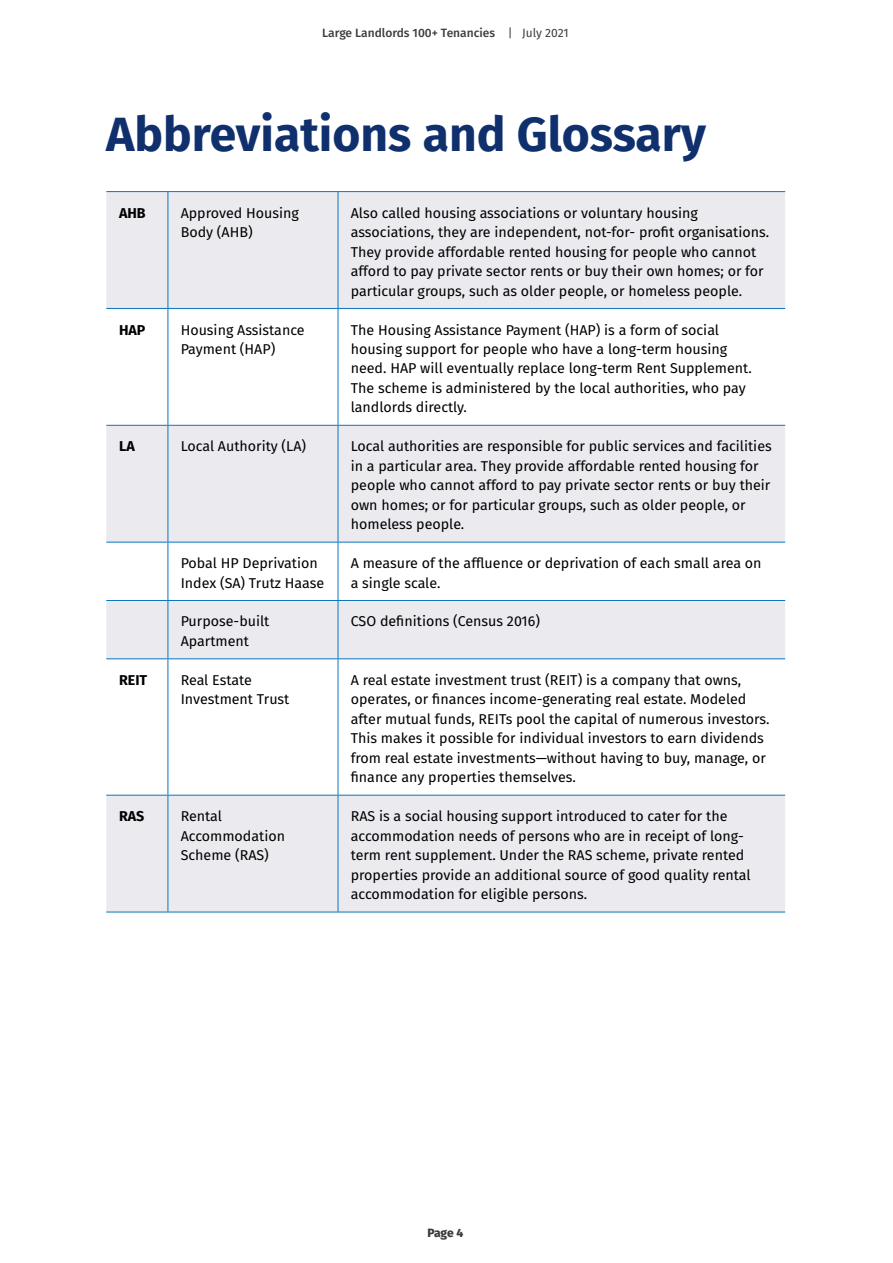
<style>
.page{position:relative;width:893px;height:1263px;background:#fff}
.page>*{position:absolute;margin:0;border:0;box-sizing:border-box;transform-origin:0 0}
.t1{font:700 48px "Fira Sans";color:#0f306d}
.t2{font:14.25px/19.5px "Fira Sans";color:#000}
.t3{font:700 14.25px "Fira Sans";color:#000}
.t4{font:500 12px "Fira Sans";color:#3c3c3b}
.t5{font:800 12px "Fira Sans";color:#3c3c3b}
.s1{font-weight:400}
</style>
<div class="page">
<svg style="left:106px;top:192px;width:679px;height:720px;fill:#eaeaef"></svg>
<hr style="left:106px;top:191px;width:62px;height:1px;background:#0c76bc">
<hr style="left:168px;top:192px;width:1px;height:116px;background:#0c76bc">
<hr style="left:168px;top:191px;width:170px;height:1px;background:#0c76bc">
<hr style="left:338px;top:191px;width:447px;height:1px;background:#0c76bc">
<hr style="left:338px;top:192px;width:1px;height:116px;background:#0c76bc">
<hr style="left:106px;top:308px;width:62px;height:1px;background:#0c76bc">
<hr style="left:168px;top:309px;width:1px;height:116px;background:#0c76bc">
<hr style="left:168px;top:308px;width:170px;height:1px;background:#0c76bc">
<hr style="left:338px;top:308px;width:447px;height:1px;background:#0c76bc">
<hr style="left:338px;top:309px;width:1px;height:116px;background:#0c76bc">
<hr style="left:106px;top:425px;width:62px;height:1px;background:#0c76bc">
<hr style="left:168px;top:426px;width:1px;height:116px;background:#0c76bc">
<hr style="left:168px;top:425px;width:170px;height:1px;background:#0c76bc">
<hr style="left:338px;top:425px;width:447px;height:1px;background:#0c76bc">
<hr style="left:338px;top:426px;width:1px;height:116px;background:#0c76bc">
<hr style="left:106px;top:542px;width:62px;height:1px;background:#0c76bc">
<hr style="left:168px;top:542px;width:1px;height:58px;background:#0c76bc">
<hr style="left:168px;top:542px;width:170px;height:1px;background:#0c76bc">
<hr style="left:338px;top:542px;width:447px;height:1px;background:#0c76bc">
<hr style="left:338px;top:542px;width:1px;height:58px;background:#0c76bc">
<hr style="left:106px;top:600px;width:62px;height:1px;background:#0c76bc">
<hr style="left:168px;top:601px;width:1px;height:57px;background:#0c76bc">
<hr style="left:168px;top:600px;width:170px;height:1px;background:#0c76bc">
<hr style="left:338px;top:600px;width:447px;height:1px;background:#0c76bc">
<hr style="left:338px;top:601px;width:1px;height:57px;background:#0c76bc">
<hr style="left:106px;top:658px;width:62px;height:1px;background:#0c76bc">
<hr style="left:106px;top:795px;width:62px;height:1px;background:#0c76bc">
<hr style="left:168px;top:659px;width:1px;height:136px;background:#0c76bc">
<hr style="left:168px;top:795px;width:1px;height:117px;background:#0c76bc">
<hr style="left:168px;top:658px;width:170px;height:1px;background:#0c76bc">
<hr style="left:338px;top:658px;width:447px;height:1px;background:#0c76bc">
<hr style="left:168px;top:795px;width:170px;height:1px;background:#0c76bc">
<hr style="left:338px;top:795px;width:447px;height:1px;background:#0c76bc">
<hr style="left:338px;top:659px;width:1px;height:136px;background:#0c76bc">
<hr style="left:338px;top:795px;width:1px;height:117px;background:#0c76bc">
<hr style="left:106px;top:912px;width:62px;height:1px;background:#0c76bc">
<hr style="left:168px;top:912px;width:170px;height:1px;background:#0c76bc">
<hr style="left:338px;top:912px;width:447px;height:1px;background:#0c76bc">
<p class="t4" style="left:322px;top:23px;width:248px">Large Landlords 100+ Tenancies <span class="s1">| July 2021</span></p>
<h1 class="t1" style="left:106px;top:94px;width:601px">Abbreviations and Glossary</h1>
<p class="t3" style="left:119px;top:201px;width:28px">AHB</p>
<p class="t2" style="left:181px;top:203px;width:120px">Approved Housing<br>Body (AHB)</p>
<p class="t2" style="left:351px;top:203px;width:420px">Also called housing associations or voluntary housing associations, they are independent, not-for- profit organisations.<br>They provide affordable rented housing for people who cannot afford to pay private sector rents or buy their own homes; or for particular groups, such as older people, or homeless people.</p>
<p class="t3" style="left:119px;top:317px;width:28px">HAP</p>
<p class="t2" style="left:181px;top:319px;width:125px">Housing Assistance<br>Payment (HAP)</p>
<p class="t2" style="left:351px;top:319px;width:403px">The Housing Assistance Payment (HAP) is a form of social housing support for people who have a long-term housing need. HAP will eventually replace long-term Rent Supplement.<br>The scheme is administered by the local authorities, who pay landlords directly.</p>
<p class="t3" style="left:119px;top:434px;width:17px">LA</p>
<p class="t2" style="left:181px;top:436px;width:127px">Local Authority (LA)</p>
<p class="t2" style="left:351px;top:436px;width:422px">Local authorities are responsible for public services and facilities in a particular area. They provide affordable rented housing for people who cannot afford to pay private sector rents or buy their own homes; or for particular groups, such as older people, or homeless people.</p>
<p class="t2" style="left:181px;top:553px;width:145px">Pobal HP Deprivation<br>Index (SA) Trutz Haase</p>
<p class="t2" style="left:351px;top:553px;width:412px">A measure of the affluence or deprivation of each small area on a single scale.</p>
<p class="t2" style="left:181px;top:611px;width:90px">Purpose-built<br>Apartment</p>
<p class="t2" style="left:351px;top:611px;width:191px">CSO definitions (Census 2016)</p>
<p class="t3" style="left:119px;top:668px;width:30px">REIT</p>
<p class="t2" style="left:181px;top:670px;width:110px">Real Estate<br>Investment Trust</p>
<p class="t2" style="left:351px;top:670px;width:420px">A real estate investment trust (REIT) is a company that owns, operates, or finances income-generating real estate. Modeled after mutual funds, REITs pool the capital of numerous investors.<br>This makes it possible for individual investors to earn dividends from real estate investments—without having to buy, manage, or finance any properties themselves.</p>
<p class="t3" style="left:119px;top:804px;width:27px">RAS</p>
<p class="t2" style="left:181px;top:806px;width:106px">Rental<br>Accommodation<br>Scheme (RAS)</p>
<p class="t2" style="left:351px;top:806px;width:401px">RAS is a social housing support introduced to cater for the accommodation needs of persons who are in receipt of long&shy;term rent supplement. Under the RAS scheme, private rented properties provide an additional source of good quality rental accommodation for eligible persons.</p>
<p class="t5" style="left:427px;top:1222px;width:37px">Page 4</p>
</div>
